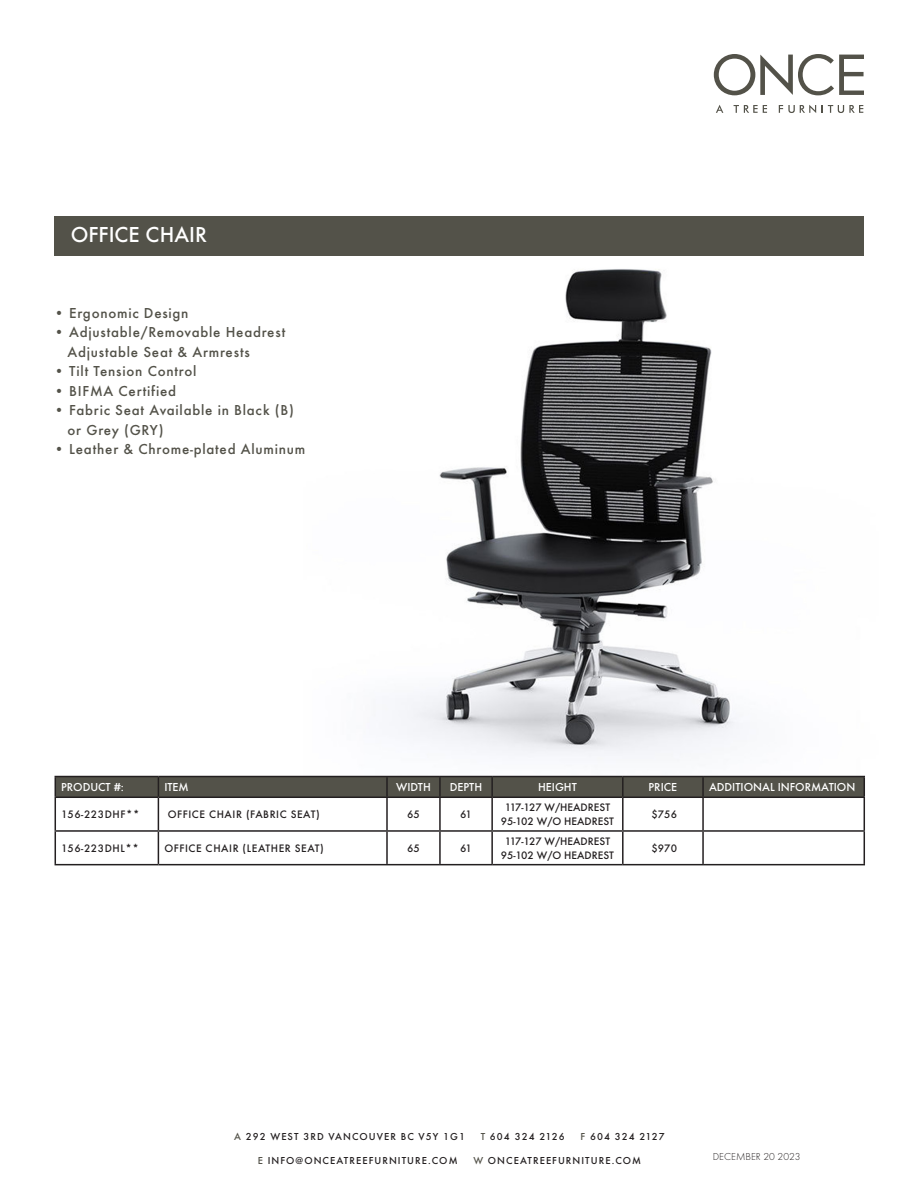
<style>
.page{position:relative;width:918px;height:1188px;background:#fff}
.page>*{position:absolute;margin:0;border:0;box-sizing:border-box;transform-origin:0 0}
.t1{font:500 22.5px "Futura EFCEOP";color:#fff}
.t2{font:500 15px "Futura EFCEOP";letter-spacing:.05em;color:#535249}
.t3{font:500 12px "Futura EFCEOP";color:#fff}
.t4{font:500 11.25px "Futura EFCEOP";letter-spacing:.01em;color:#231f20}
.t5{font:500 11.25px "Futura EFCEOP";letter-spacing:.05em;color:#231f20}
.t6{font:500 10.5px "Futura EFCEOP";letter-spacing:.1em;color:#231f20}
.t7{font:300 10.5px "Futura EFCEOP";color:#231f20}
.s1{color:#535249}
</style>
<div class="page">
<svg style="left:716px;top:105px;width:7px;height:8px"></svg>
<svg style="left:734px;top:105px;width:33px;height:8px"></svg>
<svg style="left:779px;top:105px;width:37px;height:8px"></svg>
<svg style="left:822px;top:105px;width:41px;height:8px"></svg>
<svg style="left:714px;top:54px;width:150px;height:41px"></svg>
<img style="left:304px;top:269px;width:561px;height:507px">
<div style="left:54px;top:216px;width:810px;height:40px;background:#535249"></div>
<svg style="left:56px;top:798px;width:808px;height:66px"></svg>
<hr style="left:55px;top:798px;width:1px;height:32px;background:#231f20">
<hr style="left:158px;top:798px;width:1px;height:32px;background:#231f20">
<hr style="left:386px;top:798px;width:2px;height:32px;background:#231f20">
<hr style="left:439px;top:798px;width:2px;height:32px;background:#231f20">
<hr style="left:491px;top:798px;width:2px;height:32px;background:#231f20">
<hr style="left:622px;top:798px;width:2px;height:32px;background:#231f20">
<hr style="left:702px;top:798px;width:2px;height:32px;background:#231f20">
<hr style="left:864px;top:798px;width:1px;height:32px;background:#231f20">
<hr style="left:55px;top:832px;width:1px;height:32px;background:#231f20">
<hr style="left:158px;top:832px;width:1px;height:32px;background:#231f20">
<hr style="left:386px;top:832px;width:2px;height:32px;background:#231f20">
<hr style="left:439px;top:832px;width:2px;height:32px;background:#231f20">
<hr style="left:491px;top:832px;width:2px;height:32px;background:#231f20">
<hr style="left:622px;top:832px;width:2px;height:32px;background:#231f20">
<hr style="left:702px;top:832px;width:2px;height:32px;background:#231f20">
<hr style="left:864px;top:832px;width:1px;height:32px;background:#231f20">
<hr style="left:703px;top:830px;width:162px;height:2px;background:#231f20">
<hr style="left:703px;top:864px;width:162px;height:1px;background:#231f20">
<hr style="left:55px;top:776px;width:103px;height:1px;background:#231f20">
<hr style="left:158px;top:776px;width:229px;height:1px;background:#231f20">
<hr style="left:387px;top:776px;width:53px;height:1px;background:#231f20">
<hr style="left:440px;top:776px;width:52px;height:1px;background:#231f20">
<hr style="left:492px;top:776px;width:131px;height:1px;background:#231f20">
<hr style="left:623px;top:776px;width:80px;height:1px;background:#231f20">
<hr style="left:703px;top:776px;width:162px;height:1px;background:#231f20">
<svg style="left:55px;top:777px;width:810px;height:20px;background:#504f46"></svg>
<hr style="left:55px;top:797px;width:103px;height:1px;background:#231f20">
<hr style="left:158px;top:797px;width:229px;height:1px;background:#231f20">
<hr style="left:387px;top:797px;width:53px;height:1px;background:#231f20">
<hr style="left:440px;top:797px;width:52px;height:1px;background:#231f20">
<hr style="left:492px;top:797px;width:131px;height:1px;background:#231f20">
<hr style="left:623px;top:797px;width:80px;height:1px;background:#231f20">
<hr style="left:703px;top:797px;width:162px;height:1px;background:#231f20">
<hr style="left:55px;top:830px;width:103px;height:2px;background:#231f20">
<hr style="left:158px;top:830px;width:229px;height:2px;background:#231f20">
<hr style="left:387px;top:830px;width:53px;height:2px;background:#231f20">
<hr style="left:440px;top:830px;width:52px;height:2px;background:#231f20">
<hr style="left:492px;top:830px;width:131px;height:2px;background:#231f20">
<hr style="left:623px;top:830px;width:80px;height:2px;background:#231f20">
<hr style="left:55px;top:864px;width:103px;height:1px;background:#231f20">
<hr style="left:158px;top:864px;width:229px;height:1px;background:#231f20">
<hr style="left:387px;top:864px;width:53px;height:1px;background:#231f20">
<hr style="left:440px;top:864px;width:52px;height:1px;background:#231f20">
<hr style="left:492px;top:864px;width:131px;height:1px;background:#231f20">
<hr style="left:623px;top:864px;width:80px;height:1px;background:#231f20">
<p class="t1" style="left:71px;top:220px;width:138px">OFFICE CHAIR</p>
<p class="t2" style="left:54px;top:303px;width:136px">• Ergonomic Design</p>
<p class="t2" style="left:54px;top:323px;width:233px">• Adjustable/Removable Headrest</p>
<p class="t2" style="left:68px;top:342px;width:184px">Adjustable Seat &amp; Armrests</p>
<p class="t2" style="left:54px;top:362px;width:144px">• Tilt Tension Control</p>
<p class="t2" style="left:54px;top:381px;width:124px">• BIFMA Certified</p>
<p class="t2" style="left:54px;top:401px;width:241px">• Fabric Seat Available in Black (B)</p>
<p class="t2" style="left:68px;top:420px;width:98px">or Grey (GRY)</p>
<p class="t2" style="left:54px;top:440px;width:253px">• Leather &amp; Chrome-plated Aluminum</p>
<p class="t3" style="left:61px;top:780px;width:64px">PRODUCT #:</p>
<p class="t3" style="left:164px;top:780px;width:26px">ITEM</p>
<p class="t3" style="left:396px;top:780px;width:36px">WIDTH</p>
<p class="t3" style="left:450px;top:780px;width:34px">DEPTH</p>
<p class="t3" style="left:538px;top:780px;width:40px">HEIGHT</p>
<p class="t3" style="left:649px;top:780px;width:30px">PRICE</p>
<p class="t3" style="left:709px;top:780px;width:148px">ADDITIONAL INFORMATION</p>
<p class="t5" style="left:61px;top:807px;width:80px">156-223DHF**</p>
<p class="t5" style="left:168px;top:807px;width:153px">OFFICE CHAIR (FABRIC SEAT)</p>
<p class="t4" style="left:407px;top:807px;width:14px">65</p>
<p class="t4" style="left:460px;top:807px;width:13px">61</p>
<p class="t4" style="left:505px;top:801px;width:107px">117-127 W/HEADREST</p>
<p class="t4" style="left:501px;top:814px;width:115px">95-102 W/O HEADREST</p>
<p class="t4" style="left:652px;top:807px;width:27px">$756</p>
<p class="t5" style="left:61px;top:841px;width:79px">156-223DHL**</p>
<p class="t5" style="left:164px;top:841px;width:161px">OFFICE CHAIR (LEATHER SEAT)</p>
<p class="t4" style="left:407px;top:841px;width:14px">65</p>
<p class="t4" style="left:460px;top:841px;width:13px">61</p>
<p class="t4" style="left:505px;top:834px;width:107px">117-127 W/HEADREST</p>
<p class="t4" style="left:501px;top:848px;width:115px">95-102 W/O HEADREST</p>
<p class="t4" style="left:652px;top:841px;width:27px">$970</p>
<p class="t6" style="left:234px;top:1130px;width:232px"><span class="s1">A</span> 292 WEST 3RD VANCOUVER BC V5Y 1G1</p>
<p class="t6" style="left:481px;top:1130px;width:86px"><span class="s1">T</span> 604 324 2126</p>
<p class="t6" style="left:581px;top:1130px;width:86px"><span class="s1">F</span> 604 324 2127</p>
<p class="t6" style="left:258px;top:1154px;width:201px"><span class="s1">E</span> INFO@ONCEATREEFURNITURE.COM</p>
<p class="t6" style="left:473px;top:1154px;width:169px"><span class="s1">W</span> ONCEATREEFURNITURE.COM</p>
<p class="t7" style="left:713px;top:1150px;width:89px">DECEMBER 20 2023</p>
</div>
